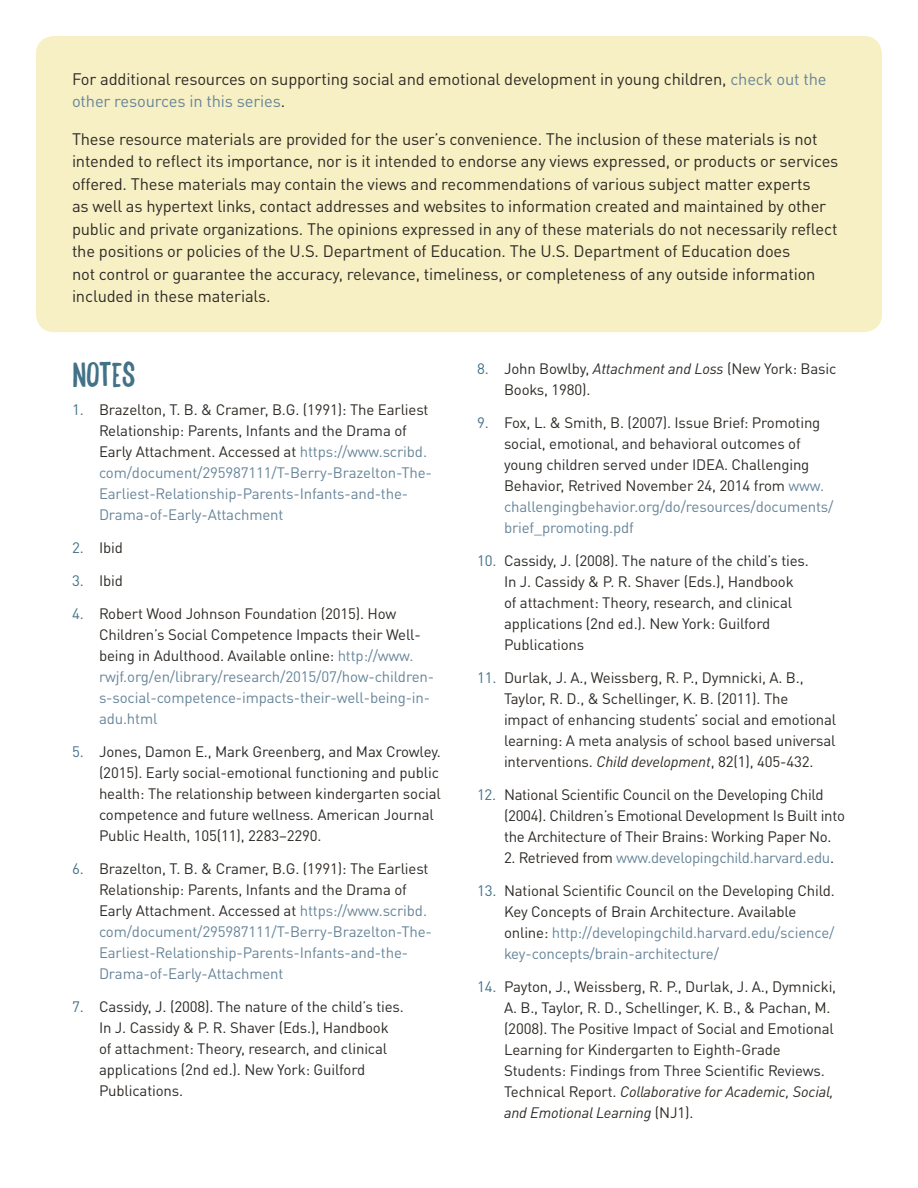
<style>
.page{position:relative;width:918px;height:1188px;background:#fff}
.page>*{position:absolute;margin:0;border:0;box-sizing:border-box;transform-origin:0 0}
.t1{font:33px "TRS Hand F Bold";color:#437288}
.t2{font:16.5px/22.5px "DINOT";letter-spacing:-.01em;color:#2e2a26}
.t3{font:15px/21px "DINOT";letter-spacing:-.01em;color:#2e2a26}
.t4{font:15px/21px "DINOT";letter-spacing:-.01em;color:#678599}
.s1{color:#678599}
.s2{color:#437288}
.s3{color:#2e2a26}
.s4{font-style:italic}
</style>
<div class="page">
<div style="left:36px;top:36px;width:846px;height:296px;background:#f7f0c5;border-radius:18px"></div>
<p class="t2" style="left:72px;top:67px;width:756px">For additional resources on supporting social and emotional development in young children, <span class="s1">check out the other resources in this series</span>.</p>
<p class="t2" style="left:72px;top:127px;width:768px">These resource materials are provided for the user’s convenience. The inclusion of these materials is not intended to reflect its importance, nor is it intended to endorse any views expressed, or products or services offered. These materials may contain the views and recommendations of various subject matter experts<br>as well as hypertext links, contact addresses and websites to information created and maintained by other public and private organizations. The opinions expressed in any of these materials do not necessarily reflect the positions or policies of the U.S. Department of Education. The U.S. Department of Education does<br>not control or guarantee the accuracy, relevance, timeliness, or completeness of any outside information included in these materials.</p>
<h2 class="t1" style="left:72px;top:355px;width:65px">NOTES</h2>
<p class="t4" style="left:99px;top:399px;width:335px;text-indent:-27px"><span class="s2">1.</span> <span class="s3">Brazelton, T. B. &amp; Cramer, B.G. (1991): The Earliest Relationship: Parents, Infants and the Drama of Early Attachment. Accessed at</span> https://www.scribd. com/document/295987111/T-Berry-Brazelton-The-Earliest-Relationship-Parents-Infants-and-the-Drama-of-Early-Attachment</p>
<p class="t3" style="left:72px;top:537px;width:52px"><span class="s2">2.</span> Ibid</p>
<p class="t3" style="left:72px;top:570px;width:52px"><span class="s2">3.</span> Ibid</p>
<p class="t4" style="left:99px;top:603px;width:337px;text-indent:-27px"><span class="s2">4.</span> <span class="s3">Robert Wood Johnson Foundation (2015). How Children’s Social Competence Impacts their Well&shy;being in Adulthood. Available online:</span> http://www. rwjf.org/en/library/research/2015/07/how-children&shy;s-social-competence-impacts-their-well-being-in&shy;adu.html</p>
<p class="t3" style="left:99px;top:741px;width:344px;text-indent:-27px"><span class="s2">5.</span> Jones, Damon E., Mark Greenberg, and Max Crowley. (2015). Early social-emotional functioning and public health: The relationship between kindergarten social competence and future wellness. American Journal Public Health, 105(11), 2283–2290.</p>
<p class="t4" style="left:99px;top:858px;width:335px;text-indent:-27px"><span class="s2">6.</span> <span class="s3">Brazelton, T. B. &amp; Cramer, B.G. (1991): The Earliest Relationship: Parents, Infants and the Drama of Early Attachment. Accessed at</span> https://www.scribd. com/document/295987111/T-Berry-Brazelton-The-Earliest-Relationship-Parents-Infants-and-the-Drama-of-Early-Attachment</p>
<p class="t3" style="left:99px;top:996px;width:306px;text-indent:-27px"><span class="s2">7.</span> Cassidy, J. (2008). The nature of the child’s ties.<br>In J. Cassidy &amp; P. R. Shaver (Eds.), Handbook of attachment: Theory, research, and clinical applications (2nd ed.). New York: Guilford Publications.</p>
<p class="t3" style="left:504px;top:357px;width:334px;text-indent:-27px"><span class="s2">8.</span> John Bowlby, <span class="s4">Attachment and Loss</span> (New York: Basic<br>Books, 1980).</p>
<p class="t3" style="left:504px;top:411px;width:331px;text-indent:-27px"><span class="s2">9.</span> Fox, L. &amp; Smith, B. (2007). Issue Brief: Promoting social, emotional, and behavioral outcomes of young children served under IDEA. Challenging Behavior, Retrived November 24, 2014 from <span class="s1">www. challengingbehavior.org/do/resources/documents/ brief_promoting.pdf</span></p>
<p class="t3" style="left:504px;top:549px;width:306px;text-indent:-27px"><span class="s2">10.</span> Cassidy, J. (2008). The nature of the child’s ties.<br>In J. Cassidy &amp; P. R. Shaver (Eds.), Handbook of attachment: Theory, research, and clinical applications (2nd ed.). New York: Guilford Publications</p>
<p class="t3" style="left:504px;top:666px;width:334px;text-indent:-27px"><span class="s2">11.</span> Durlak, J. A., Weissberg, R. P., Dymnicki, A. B., Taylor, R. D., &amp; Schellinger, K. B. (2011). The impact of enhancing students’ social and emotional learning: A meta analysis of school based universal interventions. <span class="s4">Child development</span>, 82(1), 405-432.</p>
<p class="t3" style="left:504px;top:783px;width:343px;text-indent:-27px"><span class="s2">12.</span> National Scientific Council on the Developing Child (2004). Children’s Emotional Development Is Built into the Architecture of Their Brains: Working Paper No.</p>
<p class="t4" style="left:504px;top:846px;width:332px"><span class="s3">2. Retrieved from</span> www.developingchild.harvard.edu<span class="s3">.</span></p>
<p class="t3" style="left:504px;top:879px;width:333px;text-indent:-27px"><span class="s2">13.</span> National Scientific Council on the Developing Child.<br>Key Concepts of Brain Architecture. Available online: <span class="s1">http://developingchild.harvard.edu/science/ key-concepts/brain-architecture/</span></p>
<p class="t3" style="left:504px;top:975px;width:334px;text-indent:-27px"><span class="s2">14.</span> Payton, J., Weissberg, R. P., Durlak, J. A., Dymnicki, A. B., Taylor, R. D., Schellinger, K. B., &amp; Pachan, M. (2008). The Positive Impact of Social and Emotional Learning for Kindergarten to Eighth-Grade Students: Findings from Three Scientific Reviews.<br>Technical Report. <span class="s4">Collaborative for Academic, Social, and Emotional Learning</span> (NJ1).</p>
</div>
